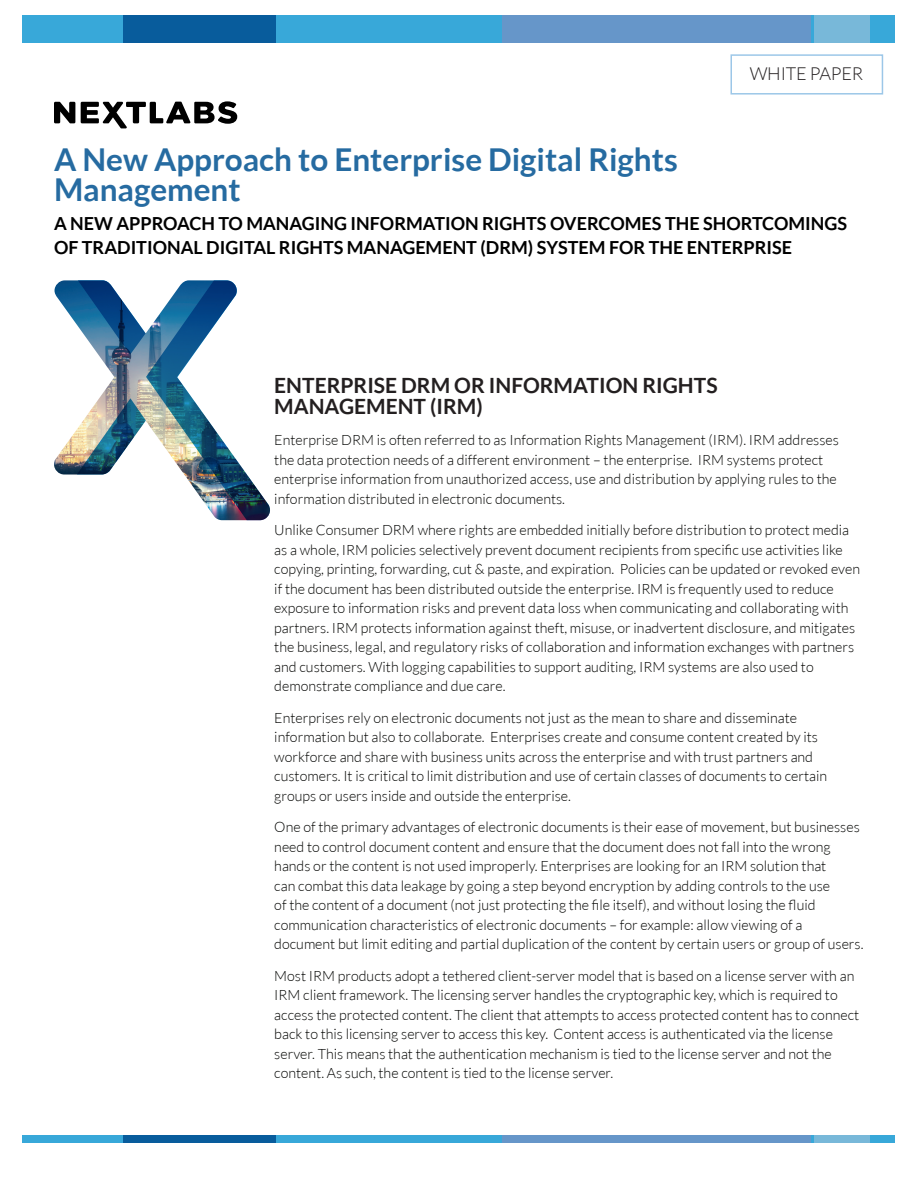
<style>
.page{position:relative;width:918px;height:1188px;background:#fff}
.page>*{position:absolute;margin:0;border:0;box-sizing:border-box;transform-origin:0 0}
.t1{font:700 31.5px/30px "Lato";color:#266ba1}
.HEAD{font:700 21px/21px "Lato";color:#231f20}
.SUBTITLE{font:700 18px/24px "Lato";color:#000}
.t2{font:300 18px "Lato";letter-spacing:-.01em;color:#231f20}
.BODY{font:300 14.25px/19.5px "Lato";color:#040503}
</style>
<div class="page">
<svg style="left:54px;top:102px;width:21px;height:21px"></svg>
<svg style="left:81px;top:101px;width:156px;height:27px"></svg>
<img style="left:54px;top:280px;width:23px;height:195px">
<img style="left:77px;top:280px;width:193px;height:240px">
<div style="left:22px;top:15px;width:874px;height:27px;background:#38a8d9"></div>
<div style="left:123px;top:15px;width:153px;height:27px;background:#085c9c"></div>
<div style="left:814px;top:15px;width:56px;height:27px;background:#78b8d9"></div>
<div style="left:502px;top:15px;width:310px;height:27px;background:#6696c9"></div>
<div style="left:730px;top:54px;width:153px;height:41px;border:2px solid #9cc7e8"></div>
<div style="left:22px;top:1135px;width:874px;height:8px;background:#38a8d9"></div>
<div style="left:123px;top:1135px;width:153px;height:8px;background:#085c9c"></div>
<div style="left:814px;top:1135px;width:56px;height:8px;background:#78b8d9"></div>
<div style="left:502px;top:1135px;width:310px;height:8px;background:#6696c9"></div>
<p class="t2" style="left:750px;top:64px;width:115px">WHITE PAPER</p>
<p class="t1" style="left:54px;top:144px;width:625px">A New Approach to Enterprise Digital Rights<br>Management</p>
<p class="SUBTITLE" style="left:54px;top:211px;width:795px">A NEW APPROACH TO MANAGING INFORMATION RIGHTS OVERCOMES THE SHORTCOMINGS<br>OF TRADITIONAL DIGITAL RIGHTS MANAGEMENT (DRM) SYSTEM FOR THE ENTERPRISE</p>
<p class="HEAD" style="left:274px;top:374px;width:445px">ENTERPRISE DRM OR INFORMATION RIGHTS<br>MANAGEMENT (IRM)</p>
<p class="BODY" style="left:274px;top:430px;width:566px">Enterprise DRM is often referred to as Information Rights Management (IRM). IRM addresses the data protection needs of a different environment – the enterprise. IRM systems protect enterprise information from unauthorized access, use and distribution by applying rules to the information distributed in electronic documents.</p>
<p class="BODY" style="left:274px;top:520px;width:587px">Unlike Consumer DRM where rights are embedded initially before distribution to protect media as a whole, IRM policies selectively prevent document recipients from specific use activities like copying, printing, forwarding, cut &amp; paste, and expiration. Policies can be updated or revoked even if the document has been distributed outside the enterprise. IRM is frequently used to reduce exposure to information risks and prevent data loss when communicating and collaborating with partners. IRM protects information against theft, misuse, or inadvertent disclosure, and mitigates the business, legal, and regulatory risks of collaboration and information exchanges with partners and customers. With logging capabilities to support auditing, IRM systems are also used to demonstrate compliance and due care.</p>
<p class="BODY" style="left:274px;top:708px;width:554px">Enterprises rely on electronic documents not just as the mean to share and disseminate information but also to collaborate. Enterprises create and consume content created by its workforce and share with business units across the enterprise and with trust partners and customers. It is critical to limit distribution and use of certain classes of documents to certain groups or users inside and outside the enterprise.</p>
<p class="BODY" style="left:274px;top:817px;width:591px">One of the primary advantages of electronic documents is their ease of movement, but businesses need to control document content and ensure that the document does not fall into the wrong hands or the content is not used improperly. Enterprises are looking for an IRM solution that<br>can combat this data leakage by going a step beyond encryption by adding controls to the use<br>of the content of a document (not just protecting the file itself), and without losing the fluid communication characteristics of electronic documents – for example: allow viewing of a document but limit editing and partial duplication of the content by certain users or group of users.</p>
<p class="BODY" style="left:274px;top:966px;width:586px">Most IRM products adopt a tethered client-server model that is based on a license server with an IRM client framework. The licensing server handles the cryptographic key, which is required to access the protected content. The client that attempts to access protected content has to connect back to this licensing server to access this key. Content access is authenticated via the license server. This means that the authentication mechanism is tied to the license server and not the content. As such, the content is tied to the license server.</p>
</div>
